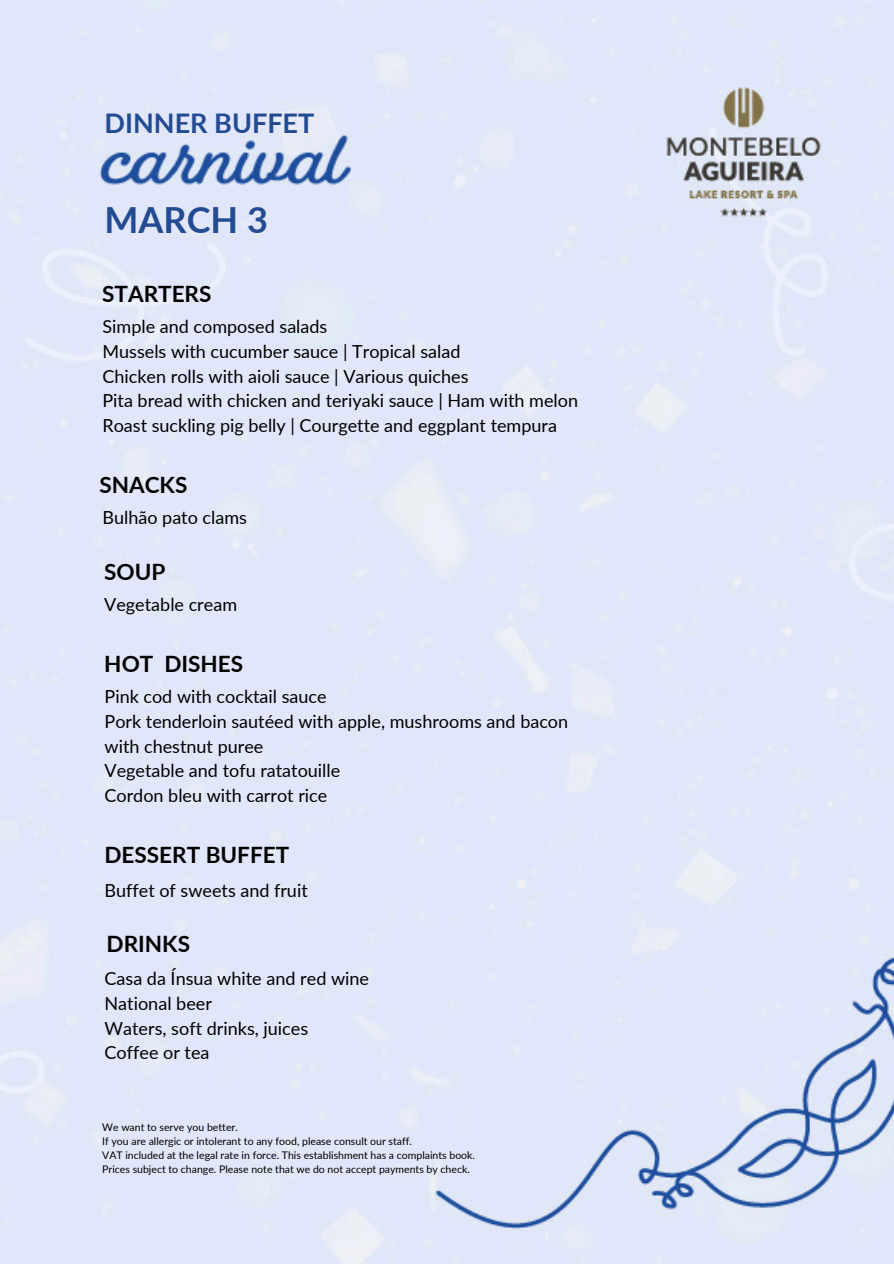
<style>
.page{position:relative;width:894px;height:1264px;background:#fff}
.page>*{position:absolute;margin:0;border:0;box-sizing:border-box;transform-origin:0 0}
.t1{font:700 36px "Lato";color:#234b92}
.t2{font:700 27px "Lato";color:#234b92}
.t3{font:700 22.5px "Lato";color:#000}
.t4{font:18px/24.8px "Lato";color:#000}
.t5{font:10.5px "Lato";color:#000}
</style>
<div class="page">
<div style="left:0;top:0;width:893px;height:1263px;background:#e1e6fa"></div>
<p class="t2" style="left:104px;top:106px;width:211px">DINNER BUFFET</p>
<h2 class="t1" style="left:104px;top:197px;width:165px">MARCH 3</h2>
<h1 class="t3" style="left:102px;top:280px;width:111px">STARTERS</h1>
<h3 class="t4" style="left:102px;top:314px;width:477px">Simple and composed salads<br>Mussels with cucumber sauce | Tropical salad<br>Chicken rolls with aioli sauce | Various quiches<br>Pita bread with chicken and teriyaki sauce | Ham with melon Roast suckling pig belly | Courgette and eggplant tempura</h3>
<h4 class="t3" style="left:99px;top:470px;width:89px">SNACKS</h4>
<h3 class="t4" style="left:102px;top:504px;width:146px">Bulhão pato clams</h3>
<h4 class="t3" style="left:104px;top:558px;width:63px">SOUP</h4>
<h3 class="t4" style="left:104px;top:591px;width:134px">Vegetable cream</h3>
<h4 class="t3" style="left:104px;top:650px;width:140px">HOT DISHES</h4>
<h3 class="t4" style="left:104px;top:683px;width:465px">Pink cod with cocktail sauce<br>Pork tenderloin sautéed with apple, mushrooms and bacon with chestnut puree<br>Vegetable and tofu ratatouille<br>Cordon bleu with carrot rice</h3>
<h4 class="t3" style="left:104px;top:841px;width:186px">DESSERT BUFFET</h4>
<h3 class="t4" style="left:104px;top:877px;width:205px">Buffet of sweets and fruit</h3>
<h4 class="t3" style="left:106px;top:929px;width:85px">DRINKS</h4>
<h3 class="t4" style="left:104px;top:965px;width:266px">Casa da Ínsua white and red wine<br>National beer<br>Waters, soft drinks, juices<br>Coffee or tea</h3>
<h4 class="t5" style="left:102px;top:1120px;width:137px">We want to serve you better.</h4>
<p class="t5" style="left:102px;top:1134px;width:311px">If you are allergic or intolerant to any food, please consult our staff.</p>
<p class="t5" style="left:102px;top:1148px;width:374px">VAT included at the legal rate in force. This establishment has a complaints book.</p>
<p class="t5" style="left:102px;top:1162px;width:369px">Prices subject to change. Please note that we do not accept payments by check.</p>
</div>
